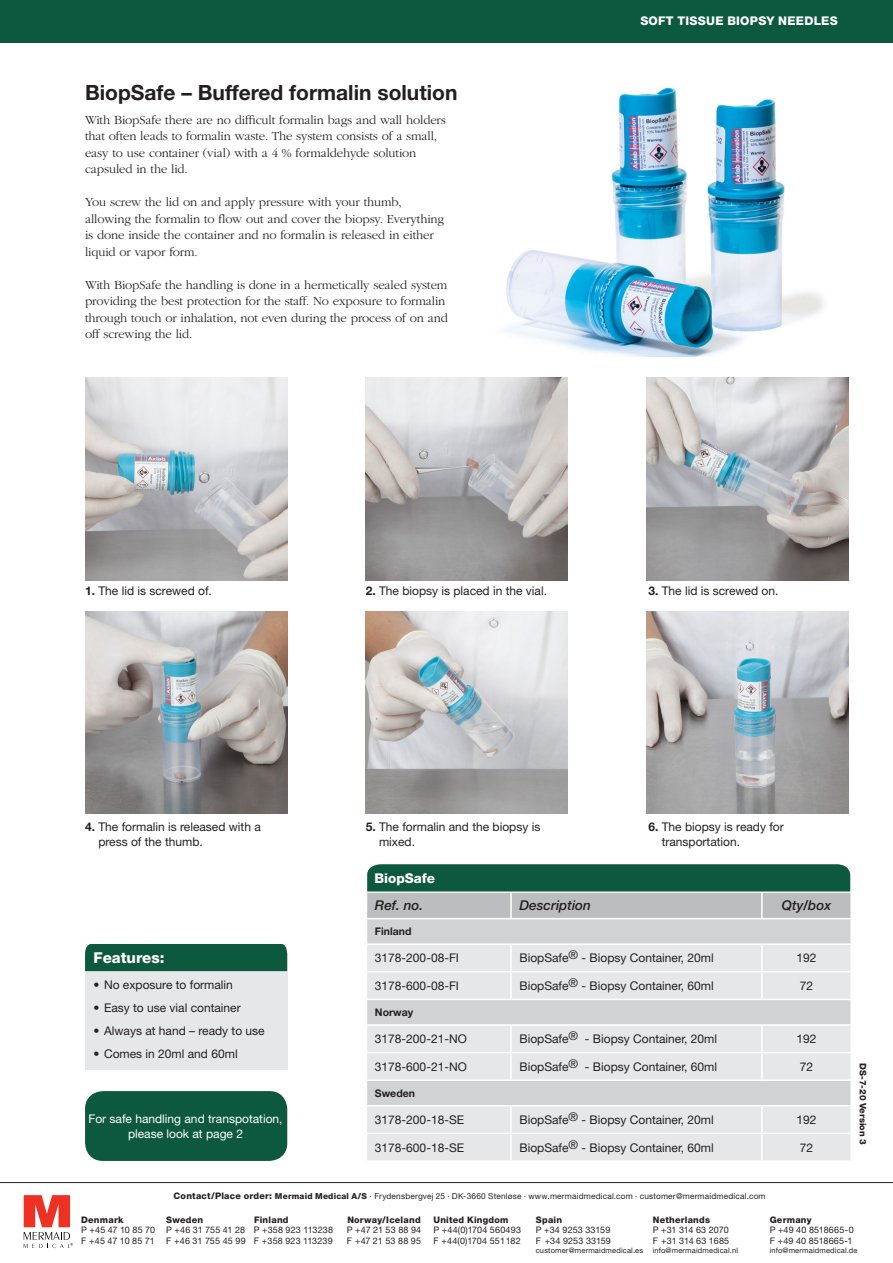
<style>
.page{position:relative;width:893px;height:1263px;background:#fff}
.page>*{position:absolute;margin:0;border:0;box-sizing:border-box;transform-origin:0 0}
.t1{font:700 21px "Helvetica Neue LT Std";color:#231f20}
.t2{font:800 15px "Helvetica Neue LT Std";color:#fff}
.t3{font:italic 500 13.5px "Helvetica Neue LT Std";color:#231f20}
.t4{font:800 13.5px "Helvetica Neue LT Std";color:#fff}
.t5{font:300 12.75px/16.5px "ITC Garamond Std";letter-spacing:-.01em;color:#231f20}
.t6{font:12px/14.4px "Helvetica Neue LT Std";color:#231f20}
.t7{font:12px/14.4px "Helvetica Neue LT Std";color:#fff;text-align:center}
.t8{font:800 12px "Helvetica Neue LT Std";letter-spacing:.025em;color:#fff}
.t9{font:700 10.5px "Helvetica Neue LT Std";color:#231f20}
.t10{font:9px/10.8px "Helvetica Neue LT Std";letter-spacing:.02em;color:#231f20}
.t11{font:800 9px "Helvetica Neue LT Std";letter-spacing:.025em;color:#231f20}
.t12{font:9px/10.8px "Helvetica Neue LT Std";letter-spacing:-.01em;color:#231f20}
.t13{font:9px/10.8px "Helvetica Neue LT Std";letter-spacing:-.005em;color:#231f20}
.t14{font:800 9px "Helvetica Neue LT Std";color:#231f20}
.t15{font:8.25px "Helvetica Neue LT Std";letter-spacing:.025em;color:#231f20}
.t16{font:7.5px "Helvetica Neue LT Std";letter-spacing:.02em;color:#231f20}
.s1{font-weight:700}
.s2{font-weight:800;font-size:9px}
.s3{font-weight:800}
</style>
<div class="page">
<hr style="left:0;top:1182px;width:893px;height:1px;background:#231f20">
<svg style="left:24px;top:1195px;width:49px;height:53px"></svg>
<div style="left:85px;top:944px;width:202px;height:27px;background:#0d593f"></div>
<div style="left:0;top:0;width:893px;height:43px;background:#0d593f"></div>
<svg style="left:367px;top:864px;width:484px;height:296px;background:#cad2d2"></svg>
<img style="left:504px;top:87px;width:320px;height:269px">
<div style="left:85px;top:972px;width:202px;height:98px;background:#e6e7e9"></div>
<img style="left:85px;top:378px;width:202px;height:202px">
<img style="left:646px;top:378px;width:203px;height:202px">
<img style="left:85px;top:612px;width:202px;height:202px">
<img style="left:366px;top:612px;width:202px;height:202px">
<img style="left:646px;top:612px;width:203px;height:202px">
<img style="left:366px;top:378px;width:202px;height:202px">
<div style="left:85px;top:1091px;width:202px;height:70px;background:#0d593f;border-radius:18px"></div>
<p class="t1" style="left:85px;top:80px;width:374px">BiopSafe – Buffered formalin solution</p>
<p class="t5" style="left:85px;top:112px;width:362px">With BiopSafe there are no difficult formalin bags and wall holders that often leads to formalin waste. The system consists of a small, easy to use container (vial) with a 4 % formaldehyde solution capsuled in the lid.</p>
<p class="t5" style="left:85px;top:194px;width:318px">You screw the lid on and apply pressure with your thumb,</p>
<p class="t5" style="left:85px;top:211px;width:361px">allowing the formalin to flow out and cover the biopsy. Everything is done inside the container and no formalin is released in either liquid or vapor form.</p>
<p class="t5" style="left:85px;top:277px;width:364px">With BiopSafe the handling is done in a hermetically sealed system providing the best protection for the staff. No exposure to formalin through touch or inhalation, not even during the process of on and off screwing the lid.</p>
<p class="t8" style="left:640px;top:13px;width:199px">SOFT TISSUE BIOPSY NEEDLES</p>
<p class="t6" style="left:85px;top:584px;width:128px"><span class="s1">1.</span> The lid is screwed of.</p>
<p class="t6" style="left:366px;top:584px;width:183px"><span class="s1">2.</span> The biopsy is placed in the vial.</p>
<p class="t6" style="left:648px;top:584px;width:132px"><span class="s1">3.</span> The lid is screwed on.</p>
<p class="t6" style="left:98px;top:820px;width:164px;text-indent:-13px"><span class="s1">4.</span> The formalin is released with a press of the thumb.</p>
<p class="t6" style="left:379px;top:820px;width:163px;text-indent:-13px"><span class="s1">5.</span> The formalin and the biopsy is mixed.</p>
<p class="t6" style="left:662px;top:820px;width:124px;text-indent:-13px"><span class="s1">6.</span> The biopsy is ready for transportation.</p>
<p class="t2" style="left:94px;top:949px;width:72px">Features:</p>
<p class="t6" style="left:94px;top:977px;width:141px">• No exposure to formalin</p>
<p class="t6" style="left:94px;top:1000px;width:149px">• Easy to use vial container</p>
<p class="t6" style="left:94px;top:1023px;width:173px">• Always at hand – ready to use</p>
<p class="t6" style="left:94px;top:1046px;width:146px">• Comes in 20ml and 60ml</p>
<p class="t7" style="left:89px;top:1111px;width:196px">For safe handling and transpotation, please look at page 2</p>
<p class="t4" style="left:374px;top:870px;width:62px">BiopSafe</p>
<p class="t3" style="left:375px;top:897px;width:50px">Ref. no.</p>
<p class="t3" style="left:519px;top:897px;width:73px">Description</p>
<p class="t3" style="left:782px;top:897px;width:51px">Qty/box</p>
<p class="t9" style="left:375px;top:925px;width:38px">Finland</p>
<p class="t6" style="left:375px;top:951px;width:86px">3178-200-08-FI</p>
<p class="t6" style="left:519px;top:951px;width:196px">BiopSafe® - Biopsy Container, 20ml</p>
<p class="t6" style="left:796px;top:951px;width:22px">192</p>
<p class="t6" style="left:375px;top:978px;width:86px">3178-600-08-FI</p>
<p class="t6" style="left:519px;top:978px;width:196px">BiopSafe® - Biopsy Container, 60ml</p>
<p class="t6" style="left:800px;top:978px;width:15px">72</p>
<p class="t9" style="left:375px;top:1006px;width:40px">Norway</p>
<p class="t6" style="left:375px;top:1031px;width:93px">3178-200-21-NO</p>
<p class="t6" style="left:519px;top:1031px;width:199px">BiopSafe® - Biopsy Container, 20ml</p>
<p class="t6" style="left:796px;top:1031px;width:22px">192</p>
<p class="t6" style="left:375px;top:1059px;width:93px">3178-600-21-NO</p>
<p class="t6" style="left:519px;top:1059px;width:199px">BiopSafe® - Biopsy Container, 60ml</p>
<p class="t6" style="left:800px;top:1059px;width:15px">72</p>
<p class="t9" style="left:375px;top:1086px;width:42px">Sweden</p>
<p class="t6" style="left:375px;top:1112px;width:91px">3178-200-18-SE</p>
<p class="t6" style="left:519px;top:1112px;width:196px">BiopSafe® - Biopsy Container, 20ml</p>
<p class="t6" style="left:796px;top:1112px;width:22px">192</p>
<p class="t6" style="left:375px;top:1140px;width:91px">3178-600-18-SE</p>
<p class="t6" style="left:519px;top:1140px;width:196px">BiopSafe® - Biopsy Container, 60ml</p>
<p class="t6" style="left:800px;top:1140px;width:15px">72</p>
<p class="t15" style="left:174px;top:1191px;width:594px"><span class="s2">Contact/Place order:</span> <span class="s3">Mermaid Medical A/S</span> ∙ Frydensbergvej 25 ∙ DK-3660 Stenløse ∙ www.mermaidmedical.com ∙ customer@mermaidmedical.com</p>
<p class="t14" style="left:868px;top:1063px;width:84px;rotate:90deg">DS-7-20 Version 3</p>
<p class="t11" style="left:81px;top:1214px;width:44px">Denmark</p>
<p class="t13" style="left:81px;top:1225px;width:75px">P +45 47 10 85 70<br>F +45 47 10 85 71</p>
<p class="t11" style="left:166px;top:1214px;width:38px">Sweden</p>
<p class="t10" style="left:166px;top:1225px;width:81px">P +46 31 755 41 28<br>F +46 31 755 45 99</p>
<p class="t11" style="left:254px;top:1214px;width:36px">Finland</p>
<p class="t10" style="left:254px;top:1225px;width:81px">P +358 923 113238<br>F +358 923 113239</p>
<p class="t11" style="left:347px;top:1214px;width:75px">Norway/Iceland</p>
<p class="t10" style="left:347px;top:1225px;width:76px">P +47 21 53 88 94<br>F +47 21 53 88 95</p>
<p class="t11" style="left:433px;top:1214px;width:77px">United Kingdom</p>
<p class="t10" style="left:433px;top:1225px;width:89px">P +44(0)1704 560493<br>F +44(0)1704 551182</p>
<p class="t11" style="left:536px;top:1214px;width:28px">Spain</p>
<p class="t10" style="left:536px;top:1225px;width:77px">P +34 9253 33159<br>F +34 9253 33159</p>
<p class="t16" style="left:536px;top:1246px;width:109px">customer@mermaidmedical.es</p>
<p class="t11" style="left:653px;top:1214px;width:59px">Netherlands</p>
<p class="t12" style="left:653px;top:1225px;width:78px">P +31 314 63 2070<br>F +31 314 63 1685</p>
<p class="t16" style="left:653px;top:1246px;width:87px">info@mermaidmedical.nl</p>
<p class="t11" style="left:770px;top:1214px;width:43px">Germany</p>
<p class="t10" style="left:770px;top:1225px;width:86px">P +49 40 8518665-0<br>F +49 40 8518665-1</p>
<p class="t16" style="left:770px;top:1246px;width:89px">info@mermaidmedical.de</p>
</div>
